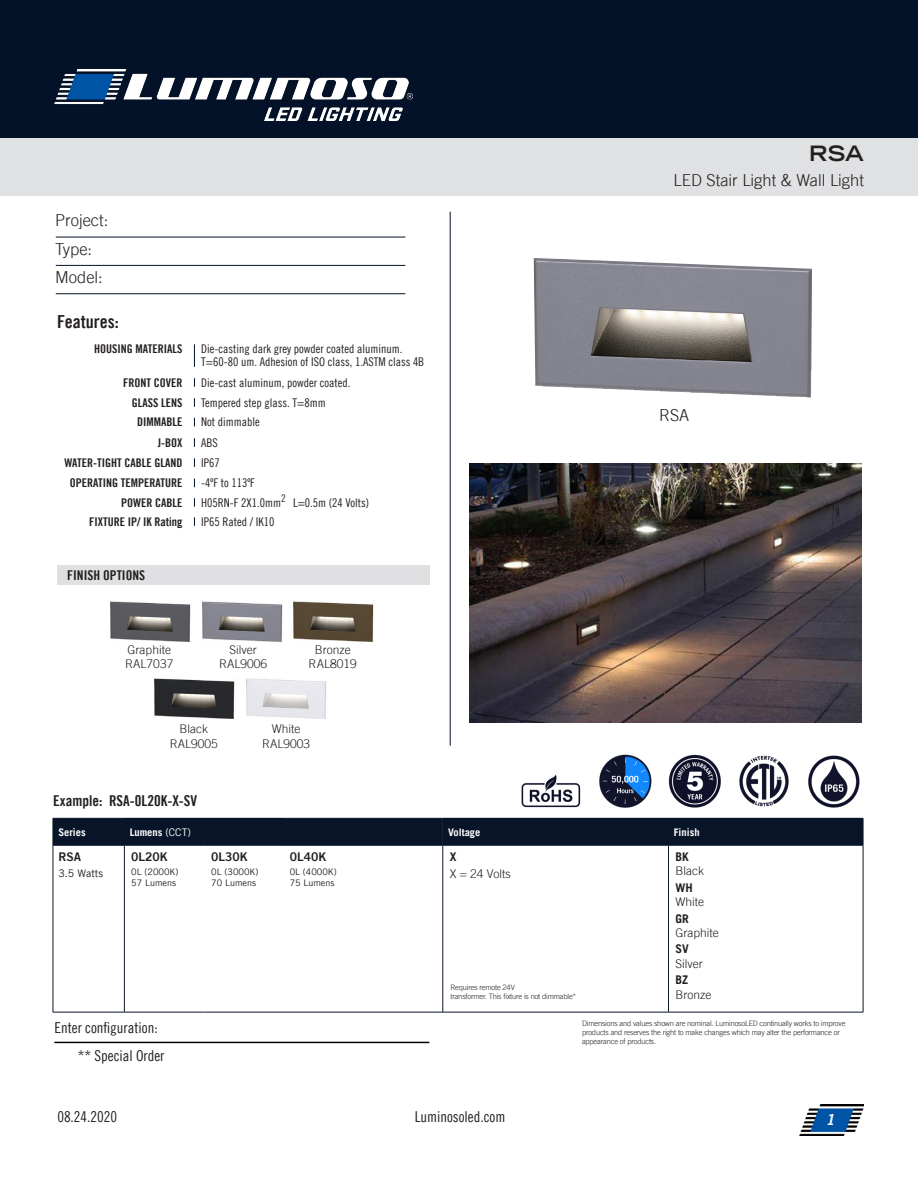
<style>
.page{position:relative;width:918px;height:1188px;background:#fff}
.page>*{position:absolute;margin:0;border:0;box-sizing:border-box;transform-origin:0 0}
.t1{font:700 expanded 21px "Trade Gothic LT";color:#231f20}
.t2{font:18px "Trade Gothic LT Bold Cond Twenty";color:#231f20}
.t3{font:300 16.5px "Trade Gothic LT";color:#231f20}
.t4{font:15px "Trade Gothic LT Cond Eighteen";color:#231f20}
.t5{font:15px "Trade Gothic LT Bold Cond Twenty";color:#231f20}
.t6{font:italic 15px "Trade Gothic LT Bold Two";color:#fff}
.t7{font:13.5px "Trade Gothic LT Bold Cond Twenty";color:#231f20}
.t8{font:12px "Trade Gothic LT Cond Eighteen";color:#231f20}
.t9{font:12px "Trade Gothic LT Bold Cond Twenty";color:#231f20}
.Table_Text{font:300 12px "Trade Gothic LT";color:#231f20}
.Table_Text-2{font:12px "Trade Gothic LT Bold Two";color:#231f20}
.Table_Text-3{font:700 12px "Trade Gothic LT";color:#231f20}
.Code___Price_Labels{font:700 10.5px "Trade Gothic LT";color:#fff}
.Table_Text-4{font:10.5px "Trade Gothic LT";color:#231f20}
.Table_Text-5{font:9px "Trade Gothic LT";color:#231f20}
.t10{font:300 7.5px/9px "Trade Gothic LT";letter-spacing:-.02em;color:#231f20}
.s1{font-weight:400}
</style>
<div class="page">
<div style="left:0;top:131px;width:918px;height:64px;background:#e0e1e3"></div>
<div style="left:0;top:0;width:918px;height:137px;background:#031228"></div>
<img style="left:799px;top:1104px;width:65px;height:31px">
<hr style="left:54px;top:1042px;width:375px;height:1px;background:#040503">
<hr style="left:56px;top:237px;width:349px;height:1px;background:#031228">
<hr style="left:56px;top:265px;width:349px;height:1px;background:#031228">
<hr style="left:56px;top:293px;width:349px;height:1px;background:#031228">
<hr style="left:450px;top:212px;width:1px;height:534px;background:#031228">
<svg style="left:194px;top:344px;width:1px;height:23px"></svg>
<div style="left:57px;top:566px;width:373px;height:19px;background:#e0e0e3"></div>
<img style="left:470px;top:464px;width:392px;height:258px">
<div style="left:443px;top:818px;width:226px;height:27px;background:#081528"></div>
<div style="left:669px;top:818px;width:194px;height:27px;background:#081528"></div>
<svg style="left:54px;top:846px;width:389px;height:166px"></svg>
<hr style="left:53px;top:1012px;width:71px;height:1px;background:#0b1629">
<hr style="left:124px;top:1012px;width:81px;height:1px;background:#0b1629">
<hr style="left:205px;top:1012px;width:78px;height:1px;background:#0b1629">
<hr style="left:283px;top:1012px;width:160px;height:1px;background:#0b1629">
<hr style="left:283px;top:845px;width:160px;height:1px;background:#0b1629">
<hr style="left:53px;top:845px;width:71px;height:1px;background:#0b1629">
<hr style="left:124px;top:845px;width:80px;height:1px;background:#0b1629">
<hr style="left:204px;top:845px;width:79px;height:1px;background:#0b1629">
<hr style="left:443px;top:845px;width:225px;height:1px;background:#0b1629">
<hr style="left:668px;top:845px;width:195px;height:1px;background:#0b1629">
<hr style="left:124px;top:845px;width:1px;height:167px;background:#0b1629">
<hr style="left:443px;top:845px;width:1px;height:167px;background:#0b1629">
<hr style="left:668px;top:845px;width:1px;height:167px;background:#0b1629">
<hr style="left:863px;top:845px;width:1px;height:167px;background:#0b1629">
<hr style="left:443px;top:1012px;width:226px;height:1px;background:#0b1629">
<hr style="left:669px;top:1012px;width:194px;height:1px;background:#0b1629">
<hr style="left:53px;top:845px;width:1px;height:167px;background:#0b1629">
<div style="left:53px;top:818px;width:390px;height:27px;background:#081528"></div>
<svg style="left:863px;top:818px;width:1px;height:27px"></svg>
<img style="left:521px;top:754px;width:339px;height:54px">
<img style="left:54px;top:69px;width:359px;height:52px">
<img style="left:534px;top:258px;width:278px;height:140px">
<img style="left:155px;top:678px;width:80px;height:41px">
<img style="left:246px;top:678px;width:80px;height:41px">
<img style="left:110px;top:601px;width:81px;height:40px">
<img style="left:202px;top:601px;width:81px;height:40px">
<img style="left:294px;top:600px;width:81px;height:41px">
<p class="t3" style="left:55px;top:211px;width:55px">Project:</p>
<p class="t3" style="left:55px;top:239px;width:38px">Type:</p>
<p class="t3" style="left:55px;top:268px;width:49px">Model:</p>
<p class="t2" style="left:57px;top:310px;width:63px">Features:</p>
<p class="t9" style="left:94px;top:341px;width:90px">HOUSING MATERIALS</p>
<p class="t8" style="left:201px;top:341px;width:203px">Die-casting dark grey powder coated aluminum.</p>
<p class="t8" style="left:201px;top:355px;width:225px">T=60-80 um. Adhesion of ISO class, 1.ASTM class 4B</p>
<p class="t9" style="left:123px;top:375px;width:61px">FRONT COVER</p>
<p class="t9" style="left:132px;top:395px;width:52px">GLASS LENS</p>
<p class="t8" style="left:201px;top:375px;width:151px">Die-cast aluminum, powder coated.</p>
<p class="t8" style="left:201px;top:395px;width:126px">Tempered step glass. T=8mm</p>
<p class="t9" style="left:137px;top:415px;width:47px">DIMMABLE</p>
<p class="t8" style="left:201px;top:415px;width:60px">Not dimmable</p>
<p class="t9" style="left:158px;top:435px;width:26px">J-BOX</p>
<p class="t8" style="left:201px;top:436px;width:18px">ABS</p>
<p class="t9" style="left:65px;top:455px;width:119px">WATER-TIGHT CABLE GLAND</p>
<p class="t8" style="left:201px;top:456px;width:20px">IP67</p>
<p class="t9" style="left:121px;top:495px;width:63px">POWER CABLE</p>
<p class="t8" style="left:201px;top:495px;width:86px">H05RN-F 2X1.0mm<sup>2</sup></p>
<p class="t8" style="left:293px;top:495px;width:78px">L=0.5m (24 Volts)</p>
<p class="t9" style="left:70px;top:476px;width:114px">OPERATING TEMPERATURE</p>
<p class="t8" style="left:201px;top:476px;width:55px">-4ºF to 113ºF</p>
<p class="t9" style="left:89px;top:514px;width:95px">FIXTURE IP/ IK Rating</p>
<p class="t8" style="left:201px;top:515px;width:75px">IP65 Rated / IK10</p>
<p class="t7" style="left:67px;top:567px;width:79px">FINISH OPTIONS</p>
<p class="Table_Text" style="left:128px;top:642px;width:45px">Graphite</p>
<p class="Table_Text" style="left:125px;top:657px;width:50px">RAL7037</p>
<p class="Table_Text" style="left:230px;top:642px;width:29px">Silver</p>
<p class="Table_Text" style="left:219px;top:657px;width:50px">RAL9006</p>
<p class="Table_Text" style="left:315px;top:642px;width:37px">Bronze</p>
<p class="Table_Text" style="left:309px;top:657px;width:50px">RAL8019</p>
<p class="Table_Text" style="left:179px;top:722px;width:30px">Black</p>
<p class="Table_Text" style="left:170px;top:736px;width:50px">RAL9005</p>
<p class="t5" style="left:53px;top:792px;width:146px">Example: RSA-0L20K-X-SV</p>
<p class="Table_Text" style="left:272px;top:722px;width:30px">White</p>
<p class="Table_Text" style="left:262px;top:736px;width:50px">RAL9003</p>
<p class="t1" style="left:809px;top:140px;width:56px">RSA</p>
<p class="t3" style="left:674px;top:170px;width:192px">LED Stair Light &amp; Wall Light</p>
<p class="t3" style="left:659px;top:405px;width:32px">RSA</p>
<p class="Code___Price_Labels" style="left:58px;top:825px;width:29px">Series</p>
<p class="Code___Price_Labels" style="left:130px;top:825px;width:63px">Lumens <span class="s1">(CCT)</span></p>
<p class="Code___Price_Labels" style="left:448px;top:825px;width:34px">Voltage</p>
<p class="Code___Price_Labels" style="left:674px;top:825px;width:27px">Finish</p>
<p class="Table_Text-2" style="left:58px;top:849px;width:24px">RSA</p>
<p class="Table_Text-4" style="left:58px;top:866px;width:46px">3.5 Watts</p>
<p class="Table_Text-2" style="left:131px;top:849px;width:38px">0L20K</p>
<p class="Table_Text-5" style="left:131px;top:866px;width:49px">0L (2000K)</p>
<p class="Table_Text-5" style="left:131px;top:877px;width:46px">57 Lumens</p>
<p class="Table_Text-2" style="left:211px;top:849px;width:38px">0L30K</p>
<p class="Table_Text-5" style="left:211px;top:866px;width:49px">0L (3000K)</p>
<p class="Table_Text-5" style="left:211px;top:877px;width:46px">70 Lumens</p>
<p class="Table_Text-2" style="left:290px;top:849px;width:38px">0L40K</p>
<p class="Table_Text-5" style="left:290px;top:866px;width:49px">0L (4000K)</p>
<p class="Table_Text-5" style="left:290px;top:877px;width:46px">75 Lumens</p>
<p class="Table_Text-2" style="left:450px;top:849px;width:8px">X</p>
<p class="Table_Text" style="left:450px;top:867px;width:63px">X = 24 Volts</p>
<p class="Table_Text-3" style="left:675px;top:849px;width:15px">BK</p>
<p class="Table_Text" style="left:675px;top:864px;width:30px">Black</p>
<p class="Table_Text-3" style="left:675px;top:880px;width:19px">WH</p>
<p class="Table_Text" style="left:675px;top:895px;width:30px">White</p>
<p class="Table_Text-3" style="left:675px;top:911px;width:15px">GR</p>
<p class="Table_Text" style="left:675px;top:926px;width:45px">Graphite</p>
<p class="Table_Text-3" style="left:675px;top:942px;width:15px">SV</p>
<p class="Table_Text" style="left:675px;top:956px;width:29px">Silver</p>
<p class="Table_Text-3" style="left:675px;top:973px;width:14px">BZ</p>
<p class="Table_Text" style="left:675px;top:987px;width:37px">Bronze</p>
<p class="t10" style="left:450px;top:983px;width:66px">Requires remote 24V</p>
<p class="t10" style="left:450px;top:992px;width:127px">transformer. This fixture is not dimmable*</p>
<p class="t4" style="left:54px;top:1019px;width:105px">Enter configuration:</p>
<p class="t4" style="left:78px;top:1046px;width:88px">** Special Order</p>
<p class="t10" style="left:582px;top:1019px;width:265px">Dimensions and values shown are nominal. LuminosoLED continually works to improve products and reserves the right to make changes which may alter the performance or appearance of products.</p>
<p class="t4" style="left:57px;top:1108px;width:61px">08.24.2020</p>
<p class="t4" style="left:415px;top:1108px;width:92px">Luminosoled.com</p>
<p class="t6" style="left:826px;top:1110px;width:11px">1</p>
</div>
